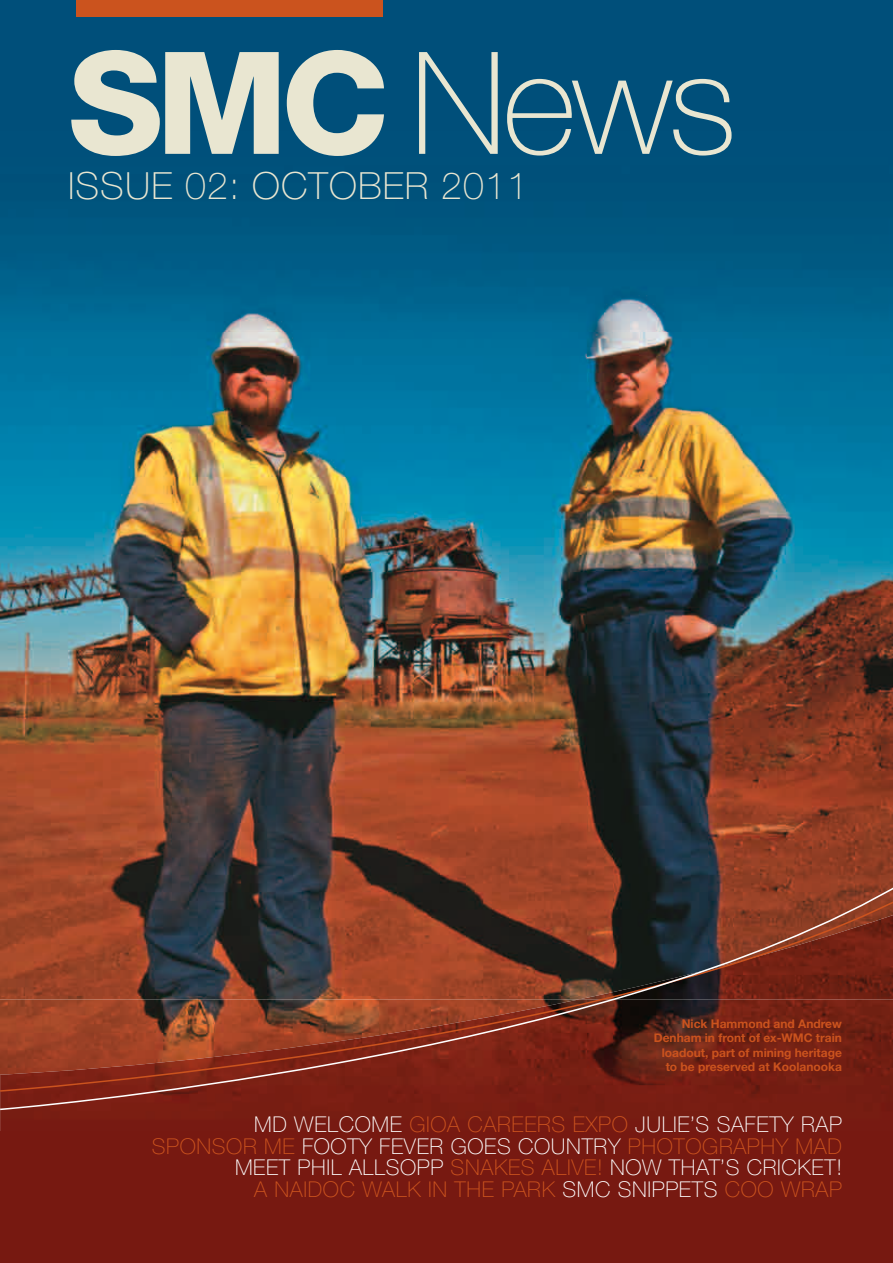
<style>
.page{position:relative;width:893px;height:1263px;background:#fff}
.page>*{position:absolute;margin:0;border:0;box-sizing:border-box;transform-origin:0 0}
.t1{font:100 142.5px "Helvetica Neue LT Std";color:#e9e6d1}
.t2{font:100 37.5px "Helvetica Neue LT Std";letter-spacing:.03em;color:#e9e6d1}
.t3{font:100 21.75px/21.8px "Helvetica Neue LT Std";letter-spacing:.03em;color:#fff;text-align:right}
.t4{font:700 12px/14.4px "Helvetica Neue";color:#cb531e;text-align:right}
.s1{font-weight:800}
.s2{color:#cb531e}
</style>
<div class="page">
<img style="left:0;top:332px;width:893px;height:548px">
<div style="left:0;top:0;width:893px;height:132px;background:#004f7a"></div>
<img style="left:0;top:132px;width:893px;height:200px">
<div style="left:77px;top:0;width:306px;height:17px;background:#cb531e"></div>
<div style="left:0;top:1131px;width:893px;height:132px;background:#771911"></div>
<div style="left:0;top:1110px;width:893px;height:21px;background:#771b12"></div>
<svg style="left:0;top:880px;width:893px;height:230px"></svg>
<h1 class="t1" style="left:68px;top:22px;width:670px"><span class="s1">SMC</span> News</h1>
<h2 class="t2" style="left:68px;top:164px;width:461px">ISSUE 02: OCTOBER 2011</h2>
<p class="t4" style="left:654px;top:1016px;width:190px">nick hammond and Andrew<br>Denham in front of ex-WMC train loadout, part of mining heritage to be preserved at koolanooka</p>
<p class="t3" style="left:152px;top:1113px;width:692px">MD WELCOME <span class="s2">GIOA CAREERS EXPO</span> JULIE’S SAFETY RAP <span class="s2">SPONSOR ME</span> FOOTY FEVER GOES COUNTRY <span class="s2">PHOTOGRAPHY MAD </span>MEET PHIL ALLSOPP <span class="s2">SNAKES ALIVE!</span> NOW THAT’S CRICKET!<br><span class="s2">A NAIDOC WALK IN THE PARK</span> SMC SNIPPETS <span class="s2">COO WRAP</span></p>
</div>
